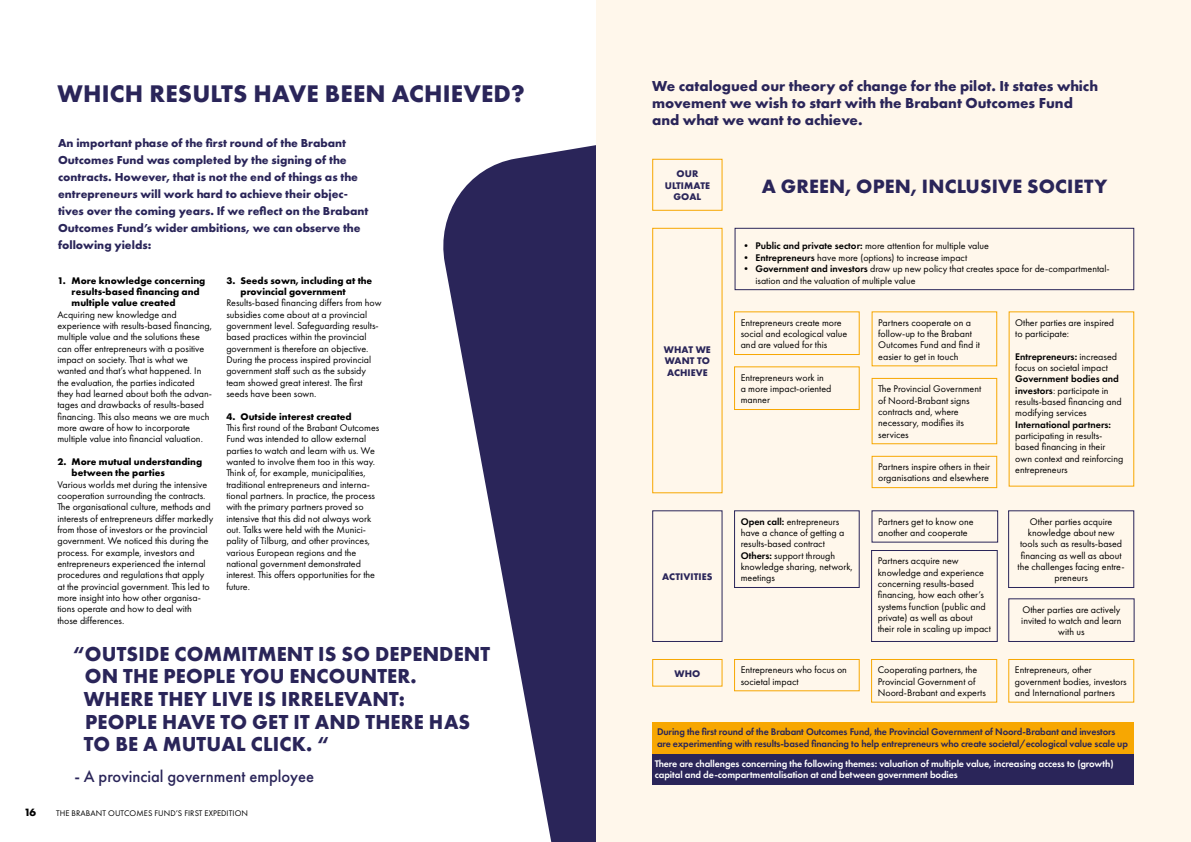
<style>
.page{position:relative;width:1191px;height:842px;background:#fff}
.page>*{position:absolute;margin:0;border:0;box-sizing:border-box;transform-origin:0 0}
.BOF_subtitel_bold{font:700 25px "Futura PT";letter-spacing:.01em;color:#2a2559}
.BOF_Quote_-_groot{font:700 21px/22.7px "Futura PT";letter-spacing:.01em;color:#2a2559}
.BOF_Kop{font:700 20px "Futura PT";letter-spacing:.01em;color:#2a2559}
.BOF_Quote-speaker{font:500 17px "Futura PT";color:#2a2559}
.BOF_Kop-2{font:700 15px/17px "Futura PT";color:#2a2559}
.BOF_intro{font:700 12px/17px "Futura PT";color:#2a2559}
.t1{font:700 11px "Futura PT";color:#000}
.BOF_body{font:10px/11.3px "Futura PT";color:#000}
.BOF_body-2{font:600 10px/11.3px "Futura PT";letter-spacing:-.01em;color:#2a2559}
.BOF_tussenkop{font:700 10px/11.3px "Futura PT";color:#000}
.BOF_body-3{font:600 10px/11.3px "Futura PT";letter-spacing:-.01em;color:#fff}
.BOF_body-4{font:700 10px/11.3px "Futura PT";letter-spacing:.01em;color:#2a2559;text-align:center}
.t2{font:8.5px "Futura PT";letter-spacing:.01em;color:#000}
.s1{font-weight:600}
</style>
<div class="page">
<svg style="left:443px;top:145px;width:153px;height:697px;fill:#2a2559"></svg>
<div style="left:596px;top:0;width:595px;height:842px;background:#fff7eb"></div>
<div style="left:652px;top:753px;width:481px;height:32px;background:#2a2559"></div>
<div style="left:652px;top:722px;width:481px;height:31px;background:#f7a702"></div>
<div style="left:652px;top:159px;width:70px;height:52px;border:1px solid #f7a702"></div>
<div style="left:652px;top:228px;width:70px;height:265px;border:1px solid #f7a702"></div>
<div style="left:734px;top:228px;width:400px;height:62px;border:1px solid #2a2559"></div>
<div style="left:734px;top:311px;width:125px;height:44px;border:1px solid #f7a702"></div>
<div style="left:734px;top:366px;width:125px;height:44px;border:1px solid #f7a702"></div>
<div style="left:871px;top:378px;width:126px;height:66px;border:1px solid #f7a702"></div>
<div style="left:871px;top:456px;width:126px;height:32px;border:1px solid #f7a702"></div>
<div style="left:652px;top:510px;width:70px;height:132px;border:1px solid #2a2559"></div>
<div style="left:734px;top:510px;width:125px;height:78px;border:1px solid #2a2559"></div>
<div style="left:871px;top:550px;width:126px;height:92px;border:1px solid #2a2559"></div>
<div style="left:1008px;top:510px;width:126px;height:78px;border:1px solid #2a2559"></div>
<div style="left:1008px;top:598px;width:126px;height:44px;border:1px solid #2a2559"></div>
<div style="left:652px;top:659px;width:70px;height:28px;border:1px solid #f7a702"></div>
<div style="left:734px;top:659px;width:125px;height:32px;border:1px solid #f7a702"></div>
<div style="left:871px;top:659px;width:126px;height:44px;border:1px solid #f7a702"></div>
<div style="left:1008px;top:659px;width:126px;height:44px;border:1px solid #f7a702"></div>
<h2 class="BOF_subtitel_bold" style="left:58px;top:78px;width:469px">WHICH RESULTS HAVE BEEN ACHIEVED?</h2>
<h4 class="BOF_intro" style="left:58px;top:135px;width:312px">An important phase of the first round of the Brabant Outcomes Fund was completed by the signing of the contracts. However, that is not the end of things as the entrepreneurs will work hard to achieve their objec&shy;tives over the coming years. If we reflect on the Brabant Outcomes Fund’s wider ambitions, we can observe the following yields:</h4>
<h5 class="BOF_tussenkop" style="left:72px;top:274px;width:135px;text-indent:-14px">1. More knowledge concerning results-based financing and multiple value created</h5>
<p class="BOF_body" style="left:57px;top:308px;width:156px">Acquiring new knowledge and experience with results-based financing, multiple value and the solutions these can offer entrepreneurs with a positive impact on society. That is what we wanted and that’s what happened. In the evaluation, the parties indicated they had learned about both the advan&shy;tages and drawbacks of results-based financing. This also means we are much more aware of how to incorporate multiple value into financial valuation.</p>
<h5 class="BOF_tussenkop" style="left:72px;top:456px;width:132px;text-indent:-14px">2. More mutual understanding between the parties</h5>
<p class="BOF_body" style="left:57px;top:479px;width:157px">Various worlds met during the intensive cooperation surrounding the contracts.<br>The organisational culture, methods and interests of entrepreneurs differ markedly from those of investors or the provincial government. We noticed this during the process. For example, investors and entrepreneurs experienced the internal procedures and regulations that apply at the provincial government. This led to more insight into how other organisa&shy;tions operate and how to deal with those differences.</p>
<h5 class="BOF_tussenkop" style="left:240px;top:274px;width:133px;text-indent:-14px">3. Seeds sown, including at the provincial government</h5>
<p class="BOF_body" style="left:226px;top:297px;width:157px">Results-based financing differs from how subsidies come about at a provincial government level. Safeguarding results&shy;based practices within the provincial government is therefore an objective.<br>During the process inspired provincial government staff such as the subsidy team showed great interest. The first seeds have been sown.</p>
<h5 class="BOF_tussenkop" style="left:226px;top:410px;width:127px">4. Outside interest created</h5>
<p class="BOF_body" style="left:226px;top:422px;width:154px">This first round of the Brabant Outcomes Fund was intended to allow external parties to watch and learn with us. We wanted to involve them too in this way.<br>Think of, for example, municipalities, traditional entrepreneurs and interna&shy;tional partners. In practice, the process with the primary partners proved so intensive that this did not always work out. Talks were held with the Munici&shy;pality of Tilburg, and other provinces, various European regions and the national government demonstrated interest. This offers opportunities for the future.</p>
<h2 class="BOF_Quote_-_groot" style="left:84px;top:642px;width:408px;text-indent:-11px">“OUTSIDE COMMITMENT IS SO DEPENDENT<br>ON THE PEOPLE YOU ENCOUNTER.<br>WHERE THEY LIVE IS IRRELEVANT:<br>PEOPLE HAVE TO GET IT AND THERE HAS<br>TO BE A MUTUAL CLICK. “</h2>
<h3 class="BOF_Quote-speaker" style="left:74px;top:766px;width:241px">- A provincial government employee</h3>
<p class="t1" style="left:24px;top:806px;width:14px">16</p>
<p class="t2" style="left:56px;top:809px;width:193px">THE BRABANT OUTCOMES FUND’S FIRST EXPEDITION</p>
<h3 class="BOF_Kop-2" style="left:652px;top:77px;width:447px">We catalogued our theory of change for the pilot. It states which movement we wish to start with the Brabant Outcomes Fund and what we want to achieve.</h3>
<p class="BOF_body-4" style="left:664px;top:168px;width:47px">OUR<br>ULTIMATE<br>GOAL</p>
<h3 class="BOF_Kop" style="left:761px;top:173px;width:347px">A GREEN, OPEN, INCLUSIVE SOCIETY</h3>
<p class="BOF_body-4" style="left:664px;top:344px;width:48px;text-align:justify">WHAT WE WANT TO ACHIEVE</p>
<p class="BOF_body-4" style="left:662px;top:571px;width:52px">ACTIVITIES</p>
<p class="BOF_body" style="left:741px;top:240px;width:249px">• <span class="s1">Public and private sector:</span> more attention for multiple value</p>
<p class="BOF_body" style="left:741px;top:252px;width:227px">• <span class="s1">Entrepreneurs</span> have more (options) to increase impact</p>
<p class="BOF_body" style="left:755px;top:263px;width:356px;text-indent:-14px">• <span class="s1">Government and investors</span> draw up new policy that creates space for de-compartmental&shy;isation and the valuation of multiple value</p>
<p class="BOF_body" style="left:740px;top:317px;width:108px">Entrepreneurs create more social and ecological value and are valued for this</p>
<p class="BOF_body" style="left:740px;top:372px;width:92px">Entrepreneurs work in a more impact-oriented manner</p>
<p class="BOF_body" style="left:1015px;top:317px;width:100px">Other parties are inspired to participate:</p>
<p class="BOF_body" style="left:1015px;top:351px;width:103px"><span class="s1">Entrepreneurs:</span> increased focus on societal impact</p>
<p class="BOF_body" style="left:1015px;top:373px;width:108px"><span class="s1">Government bodies and investors</span>: participate in results-based financing and modifying services</p>
<p class="BOF_body" style="left:1015px;top:419px;width:110px"><span class="s1">International partners: </span>participating in results&shy;based financing in their own context and reinforcing entrepreneurs</p>
<p class="BOF_body" style="left:878px;top:317px;width:103px">Partners cooperate on a follow-up to the Brabant<br>Outcomes Fund and find it easier to get in touch</p>
<p class="BOF_body" style="left:878px;top:383px;width:104px">The Provincial Government of Noord-Brabant signs contracts and, where necessary, modifies its services</p>
<p class="BOF_body" style="left:878px;top:461px;width:113px">Partners inspire others in their organisations and elsewhere</p>
<p class="BOF_body" style="left:740px;top:516px;width:105px"><span class="s1">Open call:</span> entrepreneurs have a chance of getting a results-based contract</p>
<p class="BOF_body" style="left:740px;top:550px;width:114px"><span class="s1">Others:</span> support through knowledge sharing, network, meetings</p>
<p class="BOF_body" style="left:878px;top:516px;width:97px">Partners get to know one another and cooperate</p>
<p class="BOF_body" style="left:877px;top:555px;width:115px">Partners acquire new knowledge and experience concerning results-based financing, how each other’s systems function (public and private) as well as about their role in scaling up impact</p>
<p class="BOF_body" style="left:1017px;top:516px;width:109px;text-align:center">Other parties acquire knowledge about new tools such as results-based financing as well as about the challenges facing entre&shy;preneurs</p>
<p class="BOF_body" style="left:1021px;top:604px;width:102px;text-align:center">Other parties are actively invited to watch and learn with us</p>
<p class="BOF_body-4" style="left:674px;top:667px;width:27px">WHO</p>
<p class="BOF_body" style="left:740px;top:664px;width:108px">Entrepreneurs who focus on societal impact</p>
<p class="BOF_body" style="left:877px;top:664px;width:110px">Cooperating partners, the<br>Provincial Government of<br>Noord-Brabant and experts</p>
<p class="BOF_body" style="left:1015px;top:664px;width:113px">Entrepreneurs, other government bodies, investors and International partners</p>
<p class="BOF_body-2" style="left:657px;top:726px;width:472px">During the first round of the Brabant Outcomes Fund, the Provincial Government of Noord-Brabant and investors are experimenting with results-based financing to help entrepreneurs who create societal/ecological value scale up</p>
<p class="BOF_body-3" style="left:655px;top:758px;width:460px">There are challenges concerning the following themes: valuation of multiple value, increasing access to (growth) capital and de-compartmentalisation at and between government bodies</p>
</div>
